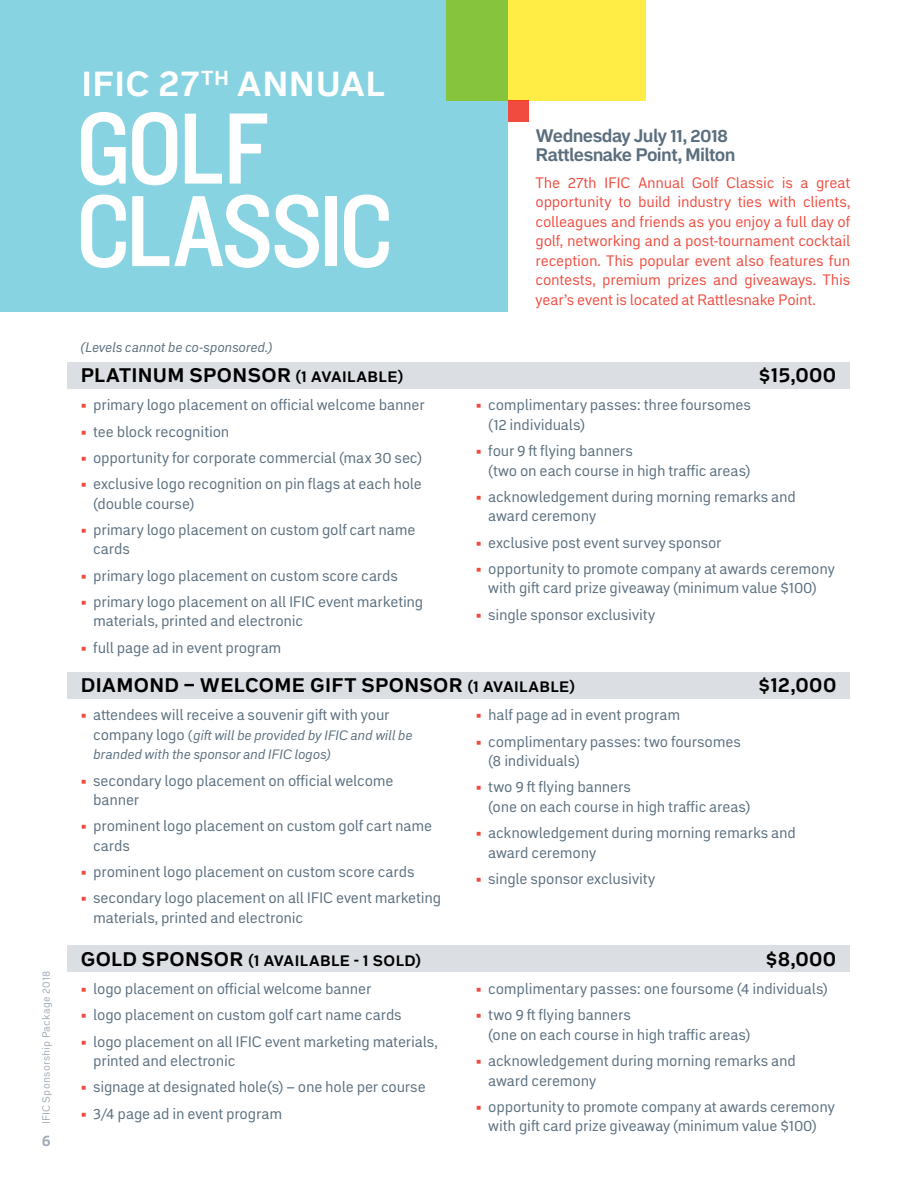
<style>
.page{position:relative;width:918px;height:1188px;background:#fff}
.page>*{position:absolute;margin:0;border:0;box-sizing:border-box;transform-origin:0 0}
.t1{font:105px/82.5px "Knockout 30 Junior Welterwt";letter-spacing:-.035em;color:#fff}
.t2{font:700 34.5px "Embarcadero MVB Pro";letter-spacing:.015em;color:#fff}
.t3{font:700 19.5px "Embarcadero MVB Pro";letter-spacing:.02em;color:#000}
.t4{font:700 18px/19.5px "Embarcadero MVB Pro";letter-spacing:-.03em;color:#5a6e7e}
.t5{font:15px/19.5px "Embarcadero MVB Pro";letter-spacing:-.01em;color:#5a6e7e}
.t6{font:15px/19.5px "Embarcadero MVB Pro";letter-spacing:-.01em;color:#f04b3e;text-align:justify}
.t7{font:700 15px "Embarcadero MVB Pro";letter-spacing:.03em;color:#000}
.t8{font:700 15px "Embarcadero MVB Pro";color:#9faab6}
.t9{font:italic 13.5px/19.5px "Embarcadero MVB Pro";letter-spacing:-.01em;color:#5a6e7e}
.t10{font:10.5px "Embarcadero MVB Pro";letter-spacing:.02em;color:#9faab6}
.s1{font-size:15px}
.s2{color:#f04b3e}
.s3{font-style:normal;font-size:15px}
.s4{font-style:normal}
.s5{font-size:19.5px}
</style>
<div class="page">
<div style="left:0;top:0;width:508px;height:312px;background:#87d3e1"></div>
<div style="left:67px;top:362px;width:783px;height:27px;background:#dbdee2"></div>
<div style="left:67px;top:672px;width:783px;height:27px;background:#dbdee2"></div>
<div style="left:67px;top:945px;width:783px;height:27px;background:#dbdee2"></div>
<svg style="left:446px;top:0;width:199px;height:101px;background:#d9e043"></svg>
<div style="left:508px;top:101px;width:21px;height:21px;background:#f04b3e"></div>
<p class="t10" style="left:39px;top:1124px;width:155px;rotate:-90deg">IFIC Sponsorship Package 2018</p>
<p class="t8" style="left:42px;top:1130px;width:10px">6</p>
<h2 class="t2" style="left:82px;top:59px;width:305px">IFIC 27<sup>TH</sup> ANNUAL</h2>
<h1 class="t1" style="left:76px;top:103px;width:318px">GOLF<br>CLASSIC</h1>
<p class="t4" style="left:536px;top:125px;width:201px">Wednesday July 11, 2018<br>Rattlesnake Point, Milton</p>
<p class="t6" style="left:536px;top:172px;width:316px">The 27th IFIC Annual Golf Classic is a great opportunity to build industry ties with clients, colleagues and friends as you enjoy a full day of golf, networking and a post-tournament cocktail reception. This popular event also features fun contests, premium prizes and giveaways. This year’s event is located at Rattlesnake Point.</p>
<p class="t9" style="left:81px;top:337px;width:193px">(Levels cannot be co-sponsored.)</p>
<h3 class="t3" style="left:81px;top:362px;width:324px">PLATINUM SPONSOR <span class="s1">(1 AVAILABLE)</span></h3>
<h3 class="t3" style="left:759px;top:362px;width:79px">$15,000</h3>
<p class="t5" style="left:81px;top:395px;width:346px"><span class="s2">▪</span> primary logo placement on official welcome banner</p>
<p class="t5" style="left:81px;top:421px;width:150px"><span class="s2">▪</span> tee block recognition</p>
<p class="t5" style="left:81px;top:447px;width:343px"><span class="s2">▪</span> opportunity for corporate commercial (max 30 sec)</p>
<p class="t5" style="left:93px;top:474px;width:330px;text-indent:-13px"><span class="s2">▪</span> exclusive logo recognition on pin flags at each hole (double course)</p>
<p class="t5" style="left:93px;top:519px;width:324px;text-indent:-13px"><span class="s2">▪</span> primary logo placement on custom golf cart name cards</p>
<p class="t5" style="left:81px;top:565px;width:319px"><span class="s2">▪</span> primary logo placement on custom score cards</p>
<p class="t5" style="left:93px;top:591px;width:332px;text-indent:-13px"><span class="s2">▪</span> primary logo placement on all IFIC event marketing materials, printed and electronic</p>
<p class="t5" style="left:81px;top:637px;width:202px"><span class="s2">▪</span> full page ad in event program</p>
<p class="t5" style="left:488px;top:395px;width:264px;text-indent:-13px"><span class="s2">▪</span> complimentary passes: three foursomes (12 individuals)</p>
<p class="t5" style="left:488px;top:441px;width:264px;text-indent:-13px"><span class="s2">▪</span> four 9 ft flying banners<br>(two on each course in high traffic areas)</p>
<p class="t5" style="left:488px;top:486px;width:309px;text-indent:-13px"><span class="s2">▪</span> acknowledgement during morning remarks and award ceremony</p>
<p class="t5" style="left:476px;top:532px;width:247px"><span class="s2">▪</span> exclusive post event survey sponsor</p>
<p class="t5" style="left:476px;top:558px;width:361px;text-align:center"><span class="s2">▪</span> opportunity to promote company at awards ceremony with gift card prize giveaway (minimum value $100)</p>
<p class="t5" style="left:476px;top:604px;width:181px"><span class="s2">▪</span> single sponsor exclusivity</p>
<h3 class="t3" style="left:81px;top:671px;width:496px">DIAMOND – WELCOME GIFT SPONSOR <span class="s1">(1 AVAILABLE)</span></h3>
<h3 class="t3" style="left:758px;top:671px;width:79px">$12,000</h3>
<p class="t5" style="left:81px;top:705px;width:311px"><span class="s2">▪</span> attendees will receive a souvenir gift with your</p>
<p class="t9" style="left:93px;top:725px;width:321px"><span class="s3">company logo</span> <span class="s4">(</span>gift will be provided by IFIC and will be branded with the sponsor and IFIC logos)</p>
<p class="t5" style="left:93px;top:770px;width:302px;text-indent:-13px"><span class="s2">▪</span> secondary logo placement on official welcome banner</p>
<p class="t5" style="left:93px;top:816px;width:341px;text-indent:-13px"><span class="s2">▪</span> prominent logo placement on custom golf cart name cards</p>
<p class="t5" style="left:81px;top:862px;width:335px"><span class="s2">▪</span> prominent logo placement on custom score cards</p>
<p class="t5" style="left:93px;top:888px;width:350px;text-indent:-13px"><span class="s2">▪</span> secondary logo placement on all IFIC event marketing materials, printed and electronic</p>
<p class="t5" style="left:476px;top:705px;width:206px"><span class="s2">▪</span> half page ad in event program</p>
<p class="t5" style="left:488px;top:731px;width:254px;text-indent:-13px"><span class="s2">▪</span> complimentary passes: two foursomes (8 individuals)</p>
<p class="t5" style="left:488px;top:777px;width:264px;text-indent:-13px"><span class="s2">▪</span> two 9 ft flying banners<br>(one on each course in high traffic areas)</p>
<p class="t5" style="left:488px;top:823px;width:309px;text-indent:-13px"><span class="s2">▪</span> acknowledgement during morning remarks and award ceremony</p>
<p class="t5" style="left:476px;top:868px;width:181px"><span class="s2">▪</span> single sponsor exclusivity</p>
<p class="t7" style="left:81px;top:950px;width:342px"><span class="s5">GOLD SPONSOR</span> (1 AVAILABLE - 1 SOLD)</p>
<h3 class="t3" style="left:766px;top:945px;width:72px">$8,000</h3>
<p class="t5" style="left:81px;top:979px;width:292px"><span class="s2">▪</span> logo placement on official welcome banner</p>
<p class="t5" style="left:81px;top:1005px;width:323px"><span class="s2">▪</span> logo placement on custom golf cart name cards</p>
<p class="t5" style="left:93px;top:1031px;width:346px;text-indent:-13px"><span class="s2">▪</span> logo placement on all IFIC event marketing materials, printed and electronic</p>
<p class="t5" style="left:81px;top:1077px;width:347px"><span class="s2">▪</span> signage at designated hole(s) – one hole per course</p>
<p class="t5" style="left:81px;top:1103px;width:203px"><span class="s2">▪</span> 3/4 page ad in event program</p>
<p class="t5" style="left:476px;top:979px;width:354px"><span class="s2">▪</span> complimentary passes: one foursome (4 individuals)</p>
<p class="t5" style="left:488px;top:1005px;width:264px;text-indent:-13px"><span class="s2">▪</span> two 9 ft flying banners<br>(one on each course in high traffic areas)</p>
<p class="t5" style="left:488px;top:1051px;width:309px;text-indent:-13px"><span class="s2">▪</span> acknowledgement during morning remarks and award ceremony</p>
<p class="t5" style="left:476px;top:1096px;width:361px;text-align:center"><span class="s2">▪</span> opportunity to promote company at awards ceremony with gift card prize giveaway (minimum value $100)</p>
</div>
